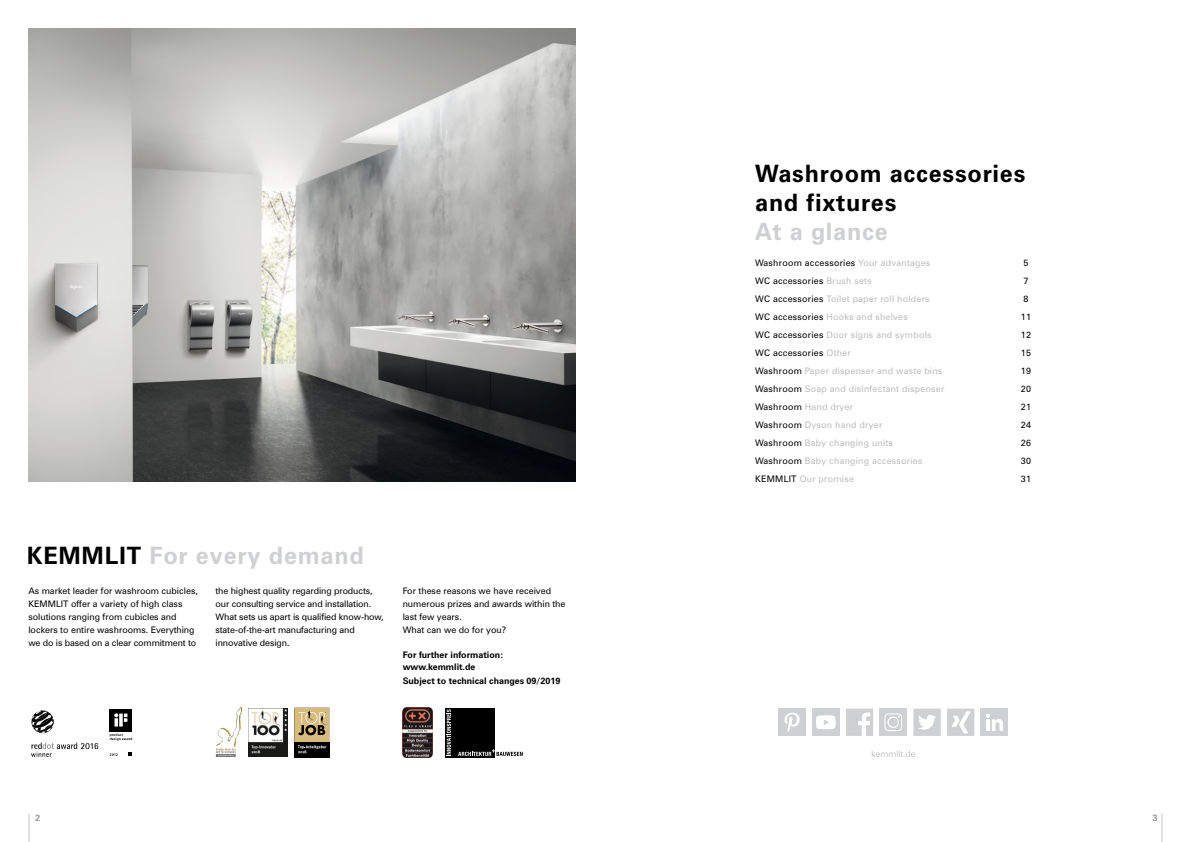
<style>
.page{position:relative;width:1191px;height:842px;background:#fff}
.page>*{position:absolute;margin:0;border:0;box-sizing:border-box;transform-origin:0 0}
.t1{font:700 24px "Zurich BT";letter-spacing:.03em;color:#cfd0d1}
.t2{font:700 24px/28.8px "Zurich BT";letter-spacing:.03em;color:#000}
.t3{font:9px/13px "Zurich BT";color:#000}
.t4{font:9px/18px "Zurich BT";letter-spacing:.025em;color:#bbbcbe}
.t5{font:700 9px/12px "Zurich BT";color:#000}
.t6{font:9px/18px "Zurich BT";letter-spacing:.025em;color:#000;text-align:center}
.t7{font:9px "Zurich BT";color:#9c9d9f}
.s1{color:#000}
</style>
<div class="page">
<hr style="left:28px;top:814px;width:2px;height:28px;background:#cfd0d1">
<svg style="left:1161px;top:814px;width:1px;height:28px"></svg>
<img style="left:28px;top:28px;width:547px;height:454px">
<div style="left:110px;top:709px;width:22px;height:22px;background:#000"></div>
<svg style="left:114px;top:713px;width:13px;height:13px"></svg>
<svg style="left:129px;top:752px;width:3px;height:4px"></svg>
<svg style="left:110px;top:753px;width:8px;height:3px"></svg>
<svg style="left:110px;top:733px;width:22px;height:8px"></svg>
<img style="left:31px;top:710px;width:68px;height:47px">
<div style="left:445px;top:708px;width:50px;height:49px;background:#000"></div>
<svg style="left:447px;top:709px;width:4px;height:47px"></svg>
<svg style="left:458px;top:749px;width:64px;height:7px"></svg>
<img style="left:215px;top:707px;width:26px;height:50px">
<img style="left:403px;top:708px;width:30px;height:49px">
<img style="left:248px;top:708px;width:39px;height:49px">
<div style="left:294px;top:742px;width:35px;height:15px;background:#000"></div>
<svg style="left:294px;top:708px;width:35px;height:45px"></svg>
<svg style="left:871px;top:750px;width:44px;height:7px"></svg>
<svg style="left:846px;top:709px;width:27px;height:27px"></svg>
<svg style="left:913px;top:709px;width:27px;height:27px"></svg>
<svg style="left:947px;top:709px;width:27px;height:27px"></svg>
<div style="left:879px;top:709px;width:28px;height:27px;background:#cfd0d1"></div>
<svg style="left:884px;top:713px;width:18px;height:18px"></svg>
<div style="left:812px;top:709px;width:27px;height:27px;background:#cfd0d1"></div>
<svg style="left:816px;top:715px;width:19px;height:14px"></svg>
<div style="left:778px;top:709px;width:27px;height:27px;background:#cfd0d1"></div>
<svg style="left:784px;top:712px;width:16px;height:20px"></svg>
<div style="left:980px;top:709px;width:28px;height:27px;background:#cfd0d1"></div>
<svg style="left:985px;top:714px;width:18px;height:17px"></svg>
<h1 class="t2" style="left:755px;top:159px;width:272px">Washroom accessories and fixtures</h1>
<h1 class="t1" style="left:755px;top:217px;width:134px">At a glance</h1>
<h1 class="t1" style="left:27px;top:541px;width:339px"><span class="s1">KEMMLIT</span> For every demand</h1>
<p class="t3" style="left:28px;top:585px;width:171px">As market leader for washroom cubicles, KEMMLIT offer a variety of high class solutions ranging from cubicles and lockers to entire washrooms. Everything we do is based on a clear commitment to</p>
<p class="t3" style="left:403px;top:585px;width:164px">For these reasons we have received numerous prizes and awards within the last few years.<br>What can we do for you?</p>
<p class="t5" style="left:403px;top:649px;width:102px">For further information: www.kemmlit.de</p>
<p class="t5" style="left:403px;top:675px;width:159px">Subject to technical changes 09/2019</p>
<p class="t3" style="left:215px;top:585px;width:170px">the highest quality regarding products, our consulting service and installation.<br>What sets us apart is qualified know-how, state-of-the-art manufacturing and innovative design.</p>
<p class="t4" style="left:755px;top:254px;width:191px"><span class="s1">Washroom accessories</span> Your advantages<br><span class="s1">WC accessories</span> Brush sets<br><span class="s1">WC accessories</span> Toilet paper roll holders<br><span class="s1">WC accessories</span> Hooks and shelves<br><span class="s1">WC accessories</span> Door signs and symbols<br><span class="s1">WC accessories</span> Other<br><span class="s1">Washroom</span> Paper dispenser and waste bins<br><span class="s1">Washroom</span> Soap and disinfectant dispenser<br><span class="s1">Washroom</span> Hand dryer<br><span class="s1">Washroom</span> Dyson hand dryer<br><span class="s1">Washroom</span> Baby changing units<br><span class="s1">Washroom</span> Baby changing accessories<br><span class="s1">KEMMLIT</span> Our promise</p>
<p class="t6" style="left:1020px;top:254px;width:12px">5<br>7<br>8<br>11<br>12<br>15<br>19<br>20<br>21<br>24<br>26<br>30<br>31</p>
<p class="t7" style="left:35px;top:812px;width:6px">2</p>
<p class="t7" style="left:1152px;top:812px;width:6px">3</p>
</div>
